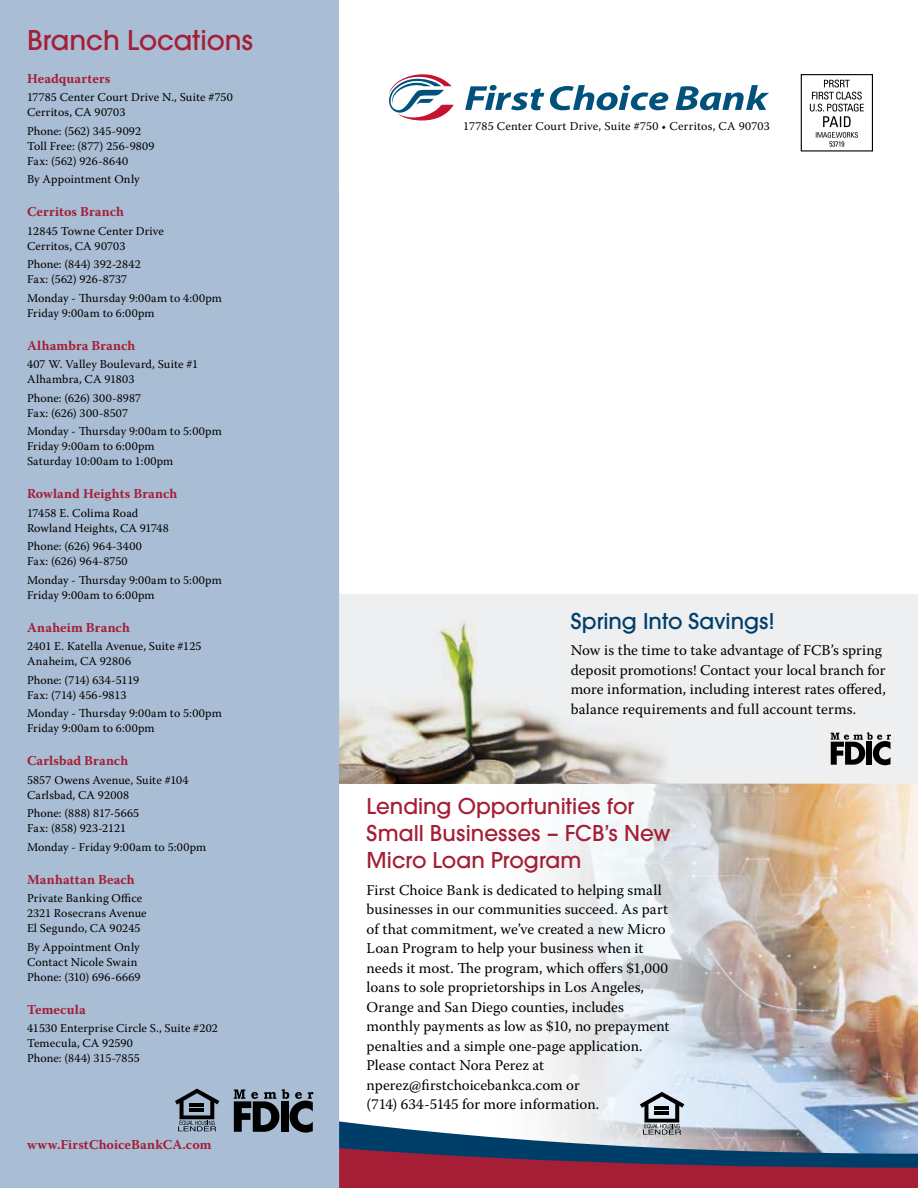
<style>
.page{position:relative;width:918px;height:1188px;background:#fff}
.page>*{position:absolute;margin:0;border:0;box-sizing:border-box;transform-origin:0 0}
.t1{font:500 30px "Avant Garde Gothic Itc T";color:#a51e36}
.t2{font:500 24px/27px "Avant Garde Gothic Itc T";color:#a51e36}
.t3{font:500 24px "Avant Garde Gothic Itc T";color:#003e6a}
.t4{font:15px/19.5px "Warnock Pro";color:#000}
.t5{font:700 13.5px "Warnock Pro";letter-spacing:.01em;color:#a51e36}
.t6{font:12px/15px "Warnock Pro";letter-spacing:.01em;color:#000}
</style>
<div class="page">
<div style="left:339px;top:594px;width:579px;height:190px;background:#eeeff0"></div>
<img style="left:547px;top:784px;width:371px;height:272px">
<svg style="left:339px;top:1056px;width:579px;height:50px"></svg>
<svg style="left:339px;top:1106px;width:579px;height:82px;background:#8f748c"></svg>
<div style="left:0;top:0;width:339px;height:1188px;background:#a9bdd4"></div>
<svg style="left:175px;top:1089px;width:44px;height:42px;background:#6b7786"></svg>
<svg style="left:234px;top:1089px;width:79px;height:44px;background:#4f5964"></svg>
<svg style="left:389px;top:74px;width:65px;height:47px"></svg>
<svg style="left:465px;top:85px;width:79px;height:25px"></svg>
<svg style="left:550px;top:85px;width:118px;height:25px"></svg>
<svg style="left:676px;top:85px;width:93px;height:25px"></svg>
<svg style="left:810px;top:80px;width:54px;height:67px"></svg>
<div style="left:801px;top:74px;width:72px;height:78px;border:1px solid #000"></div>
<img style="left:339px;top:559px;width:329px;height:225px">
<svg style="left:640px;top:1092px;width:44px;height:43px;background:#8c9197"></svg>
<svg style="left:831px;top:732px;width:60px;height:33px"></svg>
<h1 class="t1" style="left:27px;top:22px;width:228px">Branch Locations</h1>
<p class="t5" style="left:27px;top:70px;width:85px">Headquarters</p>
<p class="t6" style="left:27px;top:89px;width:207px">17785 Center Court Drive N., Suite #750<br>Cerritos, CA 90703</p>
<p class="t6" style="left:27px;top:123px;width:129px">Phone: (562) 345-9092<br>Toll Free: (877) 256-9809<br>Fax: (562) 926-8640</p>
<p class="t6" style="left:27px;top:171px;width:114px">By Appointment Only</p>
<p class="t5" style="left:27px;top:203px;width:99px">Cerritos Branch</p>
<p class="t6" style="left:27px;top:223px;width:138px">12845 Towne Center Drive<br>Cerritos, CA 90703</p>
<p class="t6" style="left:27px;top:256px;width:115px">Phone: (844) 392-2842<br>Fax: (562) 926-8737</p>
<p class="t6" style="left:27px;top:290px;width:196px">Monday - Thursday 9:00am to 4:00pm<br>Friday 9:00am to 6:00pm</p>
<p class="t5" style="left:27px;top:337px;width:110px">Alhambra Branch</p>
<p class="t6" style="left:27px;top:356px;width:173px">407 W. Valley Boulevard, Suite #1<br>Alhambra, CA 91803</p>
<p class="t6" style="left:27px;top:390px;width:116px">Phone: (626) 300-8987<br>Fax: (626) 300-8507</p>
<p class="t6" style="left:27px;top:423px;width:196px">Monday - Thursday 9:00am to 5:00pm<br>Friday 9:00am to 6:00pm<br>Saturday 10:00am to 1:00pm</p>
<p class="t5" style="left:27px;top:486px;width:152px">Rowland Heights Branch</p>
<p class="t6" style="left:27px;top:505px;width:143px">17458 E. Colima Road<br>Rowland Heights, CA 91748</p>
<p class="t6" style="left:27px;top:538px;width:116px">Phone: (626) 964-3400<br>Fax: (626) 964-8750</p>
<p class="t6" style="left:27px;top:572px;width:196px">Monday - Thursday 9:00am to 5:00pm<br>Friday 9:00am to 6:00pm</p>
<p class="t5" style="left:27px;top:619px;width:104px">Anaheim Branch</p>
<p class="t6" style="left:27px;top:638px;width:176px">2401 E. Katella Avenue, Suite #125<br>Anaheim, CA 92806</p>
<p class="t6" style="left:27px;top:672px;width:114px">Phone: (714) 634-5119<br>Fax: (714) 456-9813</p>
<p class="t6" style="left:27px;top:705px;width:196px">Monday - Thursday 9:00am to 5:00pm<br>Friday 9:00am to 6:00pm</p>
<p class="t5" style="left:27px;top:753px;width:103px">Carlsbad Branch</p>
<p class="t6" style="left:27px;top:772px;width:163px">5857 Owens Avenue, Suite #104<br>Carlsbad, CA 92008</p>
<p class="t6" style="left:27px;top:806px;width:114px">Phone: (888) 817-5665<br>Fax: (858) 923-2121</p>
<p class="t6" style="left:27px;top:839px;width:181px">Monday - Friday 9:00am to 5:00pm</p>
<p class="t5" style="left:27px;top:871px;width:109px">Manhattan Beach</p>
<p class="t6" style="left:27px;top:891px;width:121px">Private Banking Office<br>2321 Rosecrans Avenue<br>El Segundo, CA 90245</p>
<p class="t6" style="left:27px;top:939px;width:115px">By Appointment Only<br>Contact Nicole Swain<br>Phone: (310) 696-6669</p>
<p class="t5" style="left:27px;top:1001px;width:60px">Temecula</p>
<p class="t6" style="left:27px;top:1021px;width:192px">41530 Enterprise Circle S., Suite #202<br>Temecula, CA 92590<br>Phone: (844) 315-7855</p>
<p class="t5" style="left:27px;top:1137px;width:186px">www.FirstChoiceBankCA.com</p>
<p class="t6" style="left:463px;top:119px;width:308px">17785 Center Court Drive, Suite #750 • Cerritos, CA 90703</p>
<h2 class="t3" style="left:571px;top:607px;width:205px">Spring Into Savings!</h2>
<p class="t4" style="left:571px;top:640px;width:316px">Now is the time to take advantage of FCB’s spring deposit promotions! Contact your local branch for more information, including interest rates offered, balance requirements and full account terms.</p>
<h2 class="t2" style="left:367px;top:793px;width:305px">Lending Opportunities for<br>Small Businesses – FCB’s New<br>Micro Loan Program</h2>
<p class="t4" style="left:367px;top:880px;width:304px">First Choice Bank is dedicated to helping small businesses in our communities succeed. As part of that commitment, we’ve created a new Micro Loan Program to help your business when it needs it most. The program, which offers $1,000 loans to sole proprietorships in Los Angeles, Orange and San Diego counties, includes monthly payments as low as $10, no prepayment penalties and a simple one-page application.<br>Please contact Nora Perez at nperez@firstchoicebankca.com or<br>(714) 634-5145 for more information.</p>
</div>
